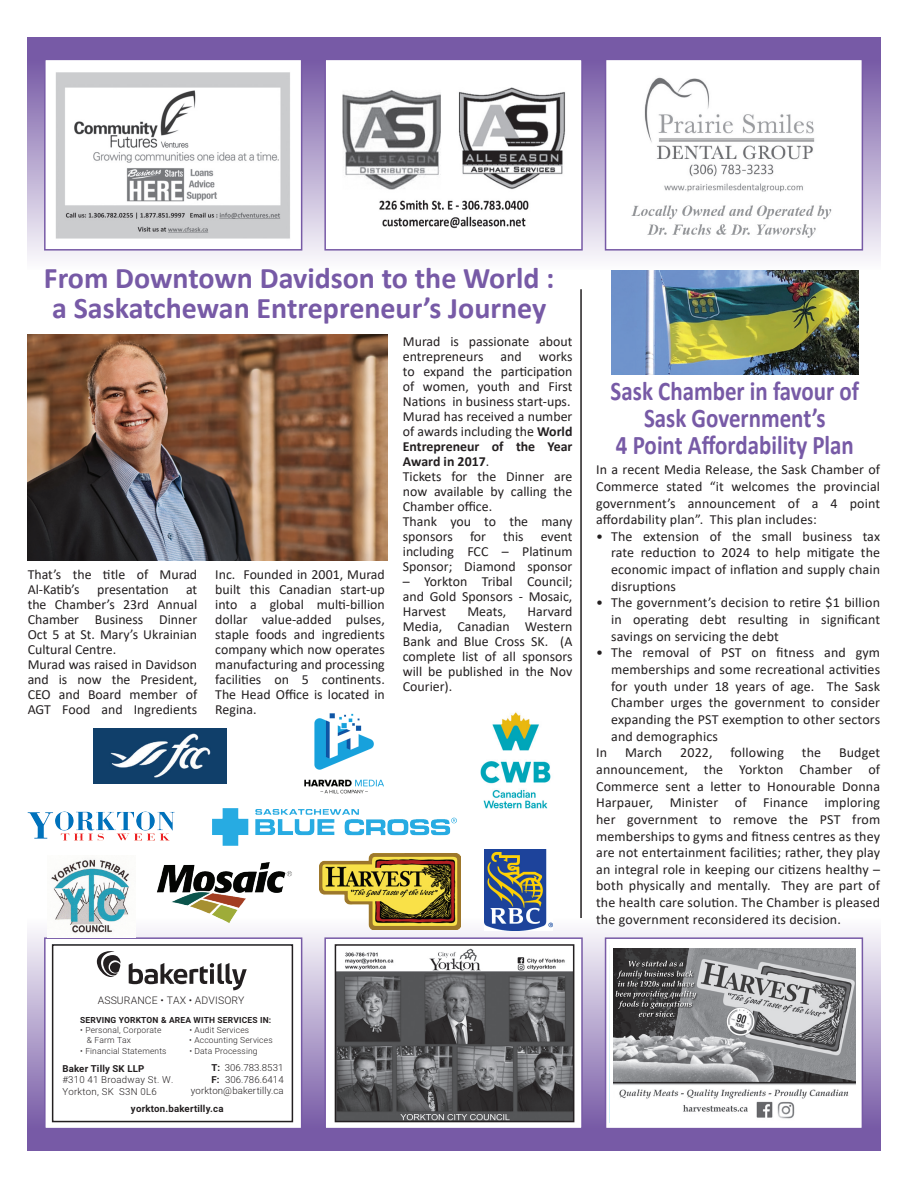
<style>
.page{position:relative;width:918px;height:1188px;background:#fff}
.page>*{position:absolute;margin:0;border:0;box-sizing:border-box;transform-origin:0 0}
.t1{font:700 30px "Calibri";color:#775aa6}
.t2{font:700 27px/27px "Calibri";color:#775aa6;text-align:center;scale:.85 1}
.t3{font:13.8px/15px "Calibri";color:#231f20;text-align:justify}
.t4{font:300 10.5px "Roboto";letter-spacing:.01em;color:#231f20}
.t5{font:300 9.6px/12px "Roboto";letter-spacing:.015em;color:#231f20}
.t6{font:700 9.6px "Roboto";letter-spacing:.02em;color:#231f20}
.t7{font:300 8.4px "Roboto";letter-spacing:.02em;color:#231f20}
.t8{font:700 8.4px "Roboto";letter-spacing:.02em;color:#231f20}
.s1{font-weight:700}
</style>
<div class="page">
<div style="left:27px;top:38px;width:853px;height:232px;background:linear-gradient(to bottom,#6b4c9e,#fbfafc)"></div>
<div style="left:44px;top:59px;width:258px;height:192px;background:#fff;border:2px solid #775aa6"></div>
<div style="left:324px;top:59px;width:259px;height:192px;background:#fff;border:2px solid #775aa6"></div>
<div style="left:605px;top:59px;width:258px;height:192px;background:#fff;border:2px solid #775aa6"></div>
<div style="left:27px;top:918px;width:853px;height:232px;background:linear-gradient(to bottom,#fcfcfd,#6c4d9f)"></div>
<div style="left:44px;top:937px;width:258px;height:192px;background:linear-gradient(to right,#fff,#fff);border:2px solid #775aa6"></div>
<div style="left:324px;top:937px;width:259px;height:192px;background:#fff;border:2px solid #775aa6"></div>
<div style="left:605px;top:937px;width:258px;height:192px;background:#fff;border:2px solid #775aa6"></div>
<img style="left:631px;top:77px;width:201px;height:161px">
<img style="left:613px;top:948px;width:242px;height:171px">
<img style="left:628px;top:961px;width:39px;height:6px">
<img style="left:617px;top:971px;width:76px;height:8px">
<img style="left:630px;top:981px;width:51px;height:6px">
<img style="left:616px;top:991px;width:73px;height:6px">
<img style="left:618px;top:1001px;width:62px;height:8px">
<img style="left:642px;top:1011px;width:31px;height:6px">
<div style="left:609px;top:945px;width:249px;height:178px;border:2px solid #fff"></div>
<img style="left:342px;top:87px;width:224px;height:142px">
<img style="left:55px;top:72px;width:234px;height:167px">
<img style="left:338px;top:949px;width:233px;height:170px">
<div style="left:335px;top:944px;width:239px;height:178px;border:2px solid #231f20"></div>
<svg style="left:55px;top:947px;width:235px;height:172px"></svg>
<div style="left:52px;top:944px;width:241px;height:178px;border:2px solid #231f20"></div>
<img style="left:27px;top:334px;width:360px;height:227px">
<img style="left:480px;top:712px;width:71px;height:97px">
<img style="left:212px;top:808px;width:244px;height:37px">
<img style="left:304px;top:713px;width:80px;height:81px">
<hr style="left:580px;top:289px;width:2px;height:629px;background:#231f20">
<img style="left:611px;top:270px;width:248px;height:104px">
<img style="left:150px;top:862px;width:148px;height:71px">
<img style="left:47px;top:859px;width:88px;height:78px">
<img style="left:484px;top:850px;width:68px;height:81px">
<img style="left:319px;top:853px;width:142px;height:76px">
<img style="left:94px;top:729px;width:133px;height:54px">
<img style="left:28px;top:811px;width:147px;height:30px">
<p class="t1" style="left:44px;top:257px;width:512px">From Downtown Davidson to the World :</p>
<p class="t1" style="left:52px;top:287px;width:496px">a Saskatchewan Entrepreneur’s Journey</p>
<p class="t3" style="left:28px;top:566px;width:171px">That’s the title of Murad<br>Al-Katib’s</p>
<p class="t3" style="left:97px;top:581px;width:73px">presentation</p>
<p class="t3" style="left:28px;top:581px;width:171px;text-indent:158px">at the Chamber’s 23rd Annual Chamber Business Dinner Oct 5 at St. Mary’s Ukrainian Cultural Centre.</p>
<p class="t3" style="left:28px;top:656px;width:171px">Murad was raised in Davidson and is now the President, CEO and Board member of AGT Food and Ingredients</p>
<p class="t3" style="left:215px;top:566px;width:171px">Inc. Founded in 2001, Murad built this Canadian start-up into a global multi-billion dollar value-added pulses, staple foods and ingredients company which now operates manufacturing and processing facilities on 5 continents.<br>The Head Office is located in Regina.</p>
<p class="t3" style="left:403px;top:334px;width:171px">Murad is passionate about entrepreneurs and works to expand the participation of women, youth and First Nations in business start-ups.</p>
<p class="t3" style="left:403px;top:409px;width:171px">Murad has received a number of awards including the <span class="s1">World Entrepreneur of the Year Award in 2017</span>.</p>
<p class="t3" style="left:403px;top:469px;width:171px">Tickets for the Dinner are now available by calling the Chamber office.</p>
<p class="t3" style="left:403px;top:514px;width:171px">Thank you to the many sponsors for this event including FCC – Platinum Sponsor; Diamond sponsor</p>
<p class="t3" style="left:403px;top:574px;width:171px">– Yorkton Tribal Council; and Gold Sponsors - Mosaic, Harvest</p>
<p class="t3" style="left:403px;top:604px;width:171px;text-indent:125px">Harvard Media, Canadian Western Bank and Blue Cross SK. (A complete list of all sponsors will be published in the Nov Courier).</p>
<p class="t3" style="left:467px;top:604px;width:40px">Meats,</p>
<p class="t2" style="left:611px;top:377px;width:294px">Sask Chamber in favour of<br>Sask Government’s</p>
<p class="t2" style="left:616px;top:431px;width:281px">4 Point Affordability Plan</p>
<p class="t3" style="left:596px;top:461px;width:286px;line-height:16.6px">In a recent Media Release, the Sask Chamber of Commerce stated “it welcomes the provincial government’s announcement of a 4 point affordability plan”. This plan includes:</p>
<p class="t3" style="left:611px;top:528px;width:271px;line-height:16.6px;text-indent:-15px">• The extension of the small business tax rate reduction to 2024 to help mitigate the economic impact of inflation and supply chain disruptions</p>
<p class="t3" style="left:611px;top:594px;width:270px;line-height:16.6px;text-indent:-15px">• The government’s decision to retire $1 billion in operating debt resulting in significant savings on servicing the debt</p>
<p class="t3" style="left:611px;top:644px;width:271px;line-height:16.6px;text-indent:-15px">• The removal of PST on fitness and gym memberships and some recreational activities for youth under 18 years of age. The Sask Chamber urges the government to consider expanding the PST exemption to other sectors and demographics</p>
<p class="t3" style="left:596px;top:745px;width:13px">In</p>
<p class="t3" style="left:625px;top:745px;width:39px">March</p>
<p class="t3" style="left:680px;top:745px;width:34px">2022,</p>
<p class="t3" style="left:731px;top:745px;width:55px">following</p>
<p class="t3" style="left:802px;top:745px;width:21px">the</p>
<p class="t3" style="left:596px;top:744px;width:286px;line-height:16.6px;text-indent:243px">Budget announcement, the Yorkton Chamber of Commerce sent a letter to Honourable Donna Harpauer, Minister of Finance imploring her government to remove the PST from memberships to gyms and fitness centres as they are not entertainment facilities; rather, they play an integral role in keeping our citizens healthy – both physically and mentally. They are part of the health care solution. The Chamber is pleased the government reconsidered its decision.</p>
<p class="t4" style="left:98px;top:993px;width:148px">ASSURANCE • TAX • ADVISORY</p>
<p class="t8" style="left:80px;top:1014px;width:192px">SERVING YORKTON &amp; AREA WITH SERVICES IN:</p>
<p class="t7" style="left:80px;top:1024px;width:83px">• Personal, Corporate</p>
<p class="t7" style="left:189px;top:1024px;width:61px">• Audit Services</p>
<p class="t7" style="left:87px;top:1035px;width:46px">&amp; Farm Tax</p>
<p class="t7" style="left:189px;top:1035px;width:85px">• Accounting Services</p>
<p class="t7" style="left:80px;top:1045px;width:88px">• Financial Statements</p>
<p class="t7" style="left:189px;top:1045px;width:70px">• Data Processing</p>
<p class="t5" style="left:62px;top:1073px;width:112px">#310 41 Broadway St. W.<br>Yorkton, SK S3N 0L6</p>
<p class="t5" style="left:211px;top:1061px;width:74px"><span class="s1">T:</span> 306.783.8531<br><span class="s1">F:</span> 306.786.6414</p>
<p class="t5" style="left:131px;top:1081px;width:154px;line-height:18.1px;text-indent:60px">yorkton@bakertilly.ca <span class="s1">yorkton.bakertilly.ca</span></p>
<p class="t6" style="left:62px;top:1062px;width:84px">Baker Tilly SK LLP</p>
</div>
